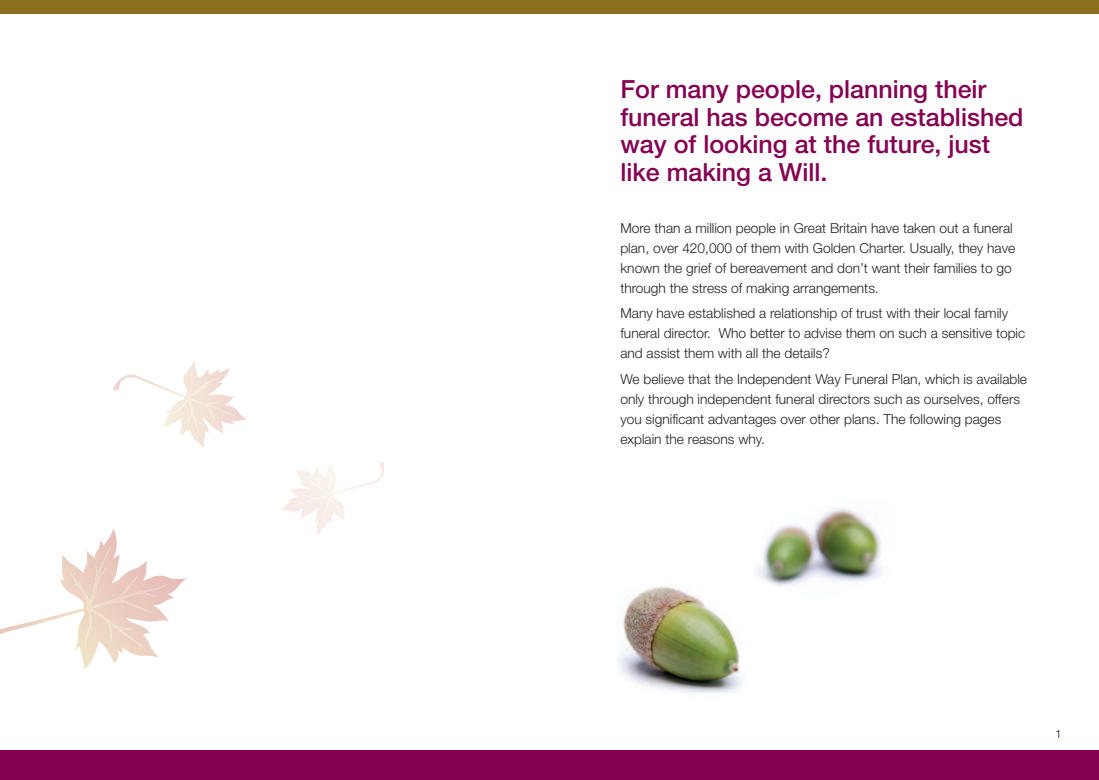
<style>
.page{position:relative;width:1099px;height:780px;background:#fff}
.page>*{position:absolute;margin:0;border:0;box-sizing:border-box;transform-origin:0 0}
.t1{font:500 25px/27.5px "Helvetica Neue";color:#850152}
.t2{font:300 13.75px/20px "Helvetica Neue";color:#231f20}
.t3{font:300 11.75px "Helvetica Neue";color:#231f20}
</style>
<div class="page">
<img style="left:757px;top:508px;width:125px;height:78px">
<img style="left:618px;top:586px;width:124px;height:107px">
<div style="left:0;top:0;width:1098px;height:14px;background:#8a701f"></div>
<div style="left:0;top:749px;width:1098px;height:31px;background:#850152"></div>
<svg style="left:282px;top:462px;width:102px;height:73px"></svg>
<svg style="left:113px;top:362px;width:134px;height:86px"></svg>
<svg style="left:0;top:529px;width:187px;height:140px"></svg>
<h1 class="t1" style="left:620px;top:74px;width:404px">For many people, planning their funeral has become an established way of looking at the future, just like making a Will.</h1>
<p class="t2" style="left:620px;top:217px;width:396px">More than a million people in Great Britain have taken out a funeral plan, over 420,000 of them with Golden Charter. Usually, they have known the grief of bereavement and don’t want their families to go through the stress of making arrangements.</p>
<p class="t2" style="left:620px;top:302px;width:406px">Many have established a relationship of trust with their local family funeral director. Who better to advise them on such a sensitive topic and assist them with all the details?</p>
<p class="t2" style="left:620px;top:368px;width:408px">We believe that the Independent Way Funeral Plan, which is available only through independent funeral directors such as ourselves, offers you significant advantages over other plans. The following pages explain the reasons why.</p>
<p class="t3" style="left:1055px;top:724px;width:8px">1</p>
</div>
